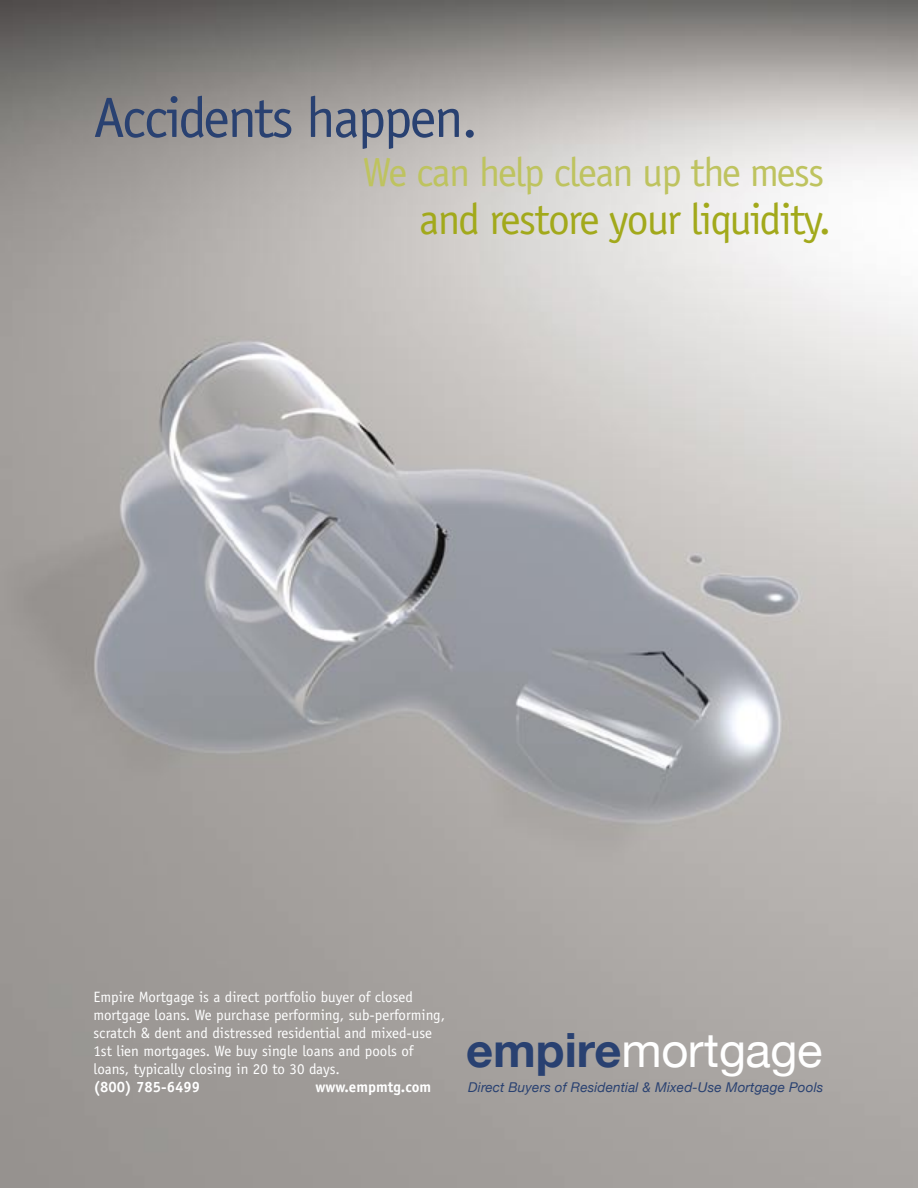
<style>
.page{position:relative;width:918px;height:1188px;background:#fff}
.page>*{position:absolute;margin:0;border:0;box-sizing:border-box;transform-origin:0 0}
.t1{font:57px "Officina Sans";letter-spacing:-.04em;color:#294171}
.t2{font:47.25px "Helvetica Neue";letter-spacing:-.01em;color:#fff}
.t3{font:43.8px "Officina Sans";letter-spacing:-.04em;color:#a2a91b}
.t4{font:40.8px "Officina Sans";letter-spacing:-.04em;color:#bec35f}
.t5{font:15px/18px "Officina Sans";color:#fff}
.t6{font:700 15px "Officina Sans";color:#fff}
.t7{font:italic 13.5px "Helvetica Neue";letter-spacing:.01em;color:#294171}
.s1{font-weight:700}
.s2{font-weight:700;color:#294171}
</style>
<div class="page">
<img style="left:0;top:0;width:918px;height:1188px">
<p class="t1" style="left:93px;top:84px;width:386px">Accidents happen.</p>
<p class="t4" style="left:363px;top:148px;width:463px">We can help clean up the mess</p>
<p class="t3" style="left:419px;top:193px;width:414px">and restore your liquidity.</p>
<p class="t5" style="left:93px;top:988px;width:353px">Empire Mortgage is a direct portfolio buyer of closed mortgage loans. We purchase performing, sub-performing, scratch &amp; dent and distressed residential and mixed-use 1st lien mortgages. We buy single loans and pools of loans, typically closing in 20 to 30 days.<br><span class="s1">(800) 785-6499</span></p>
<p class="t6" style="left:316px;top:1078px;width:117px">www.empmtg.com</p>
<p class="t2" style="left:466px;top:1022px;width:358px"><span class="s2">empire</span>mortgage</p>
<p class="t7" style="left:468px;top:1079px;width:357px">Direct Buyers of Residential &amp; Mixed-Use Mortgage Pools</p>
</div>
